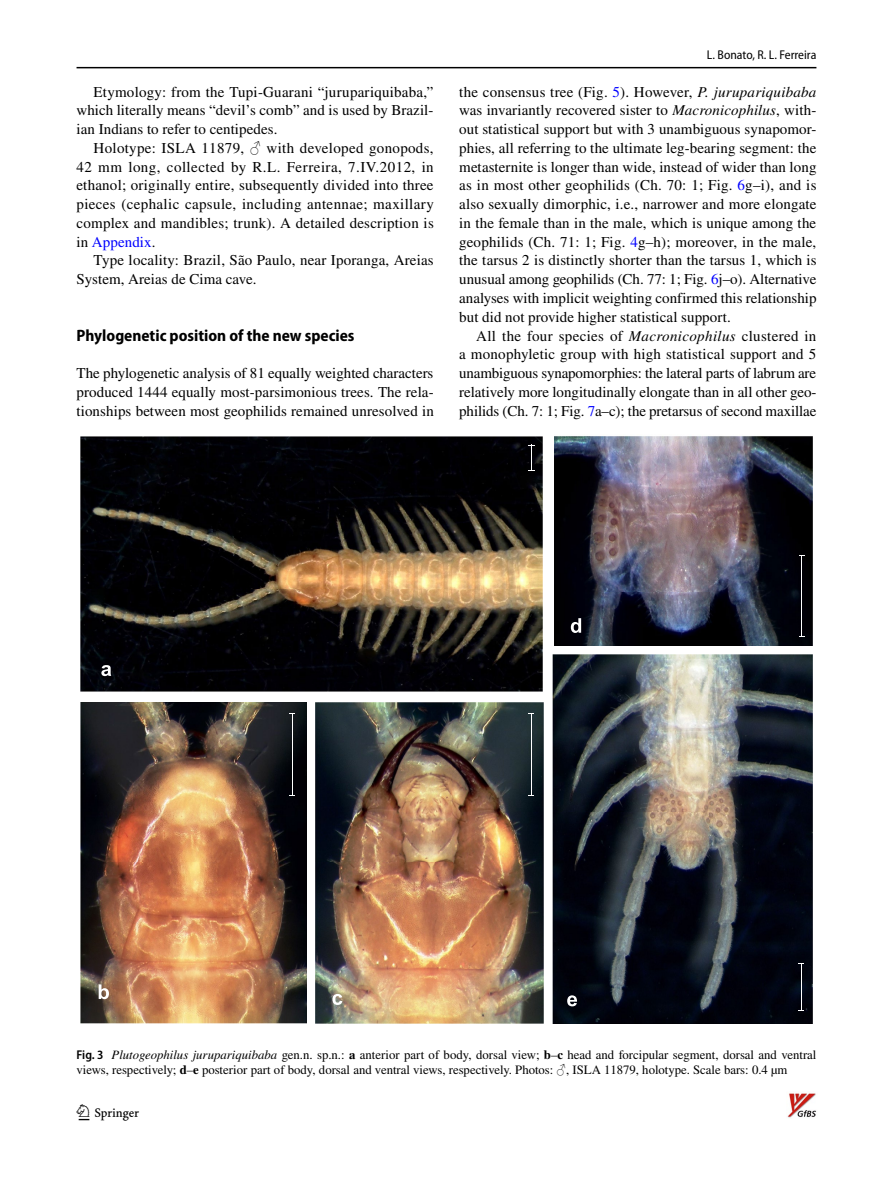
<style>
.page{position:relative;width:893px;height:1187px;background:#fff}
.page>*{position:absolute;margin:0;border:0;box-sizing:border-box;transform-origin:0 0}
.t1{font:22.5px "Springnew Regular 2";color:#000}
.t2{font:700 semi-condensed 16.5px "Myriad Pro";color:#000}
.t3{font:15px/18.8px "STIX";letter-spacing:.005em;color:#000;text-align:justify}
.t4{font:12.75px/15px "STIX";color:#000}
.t5{font:semi-condensed 12.75px "Myriad Pro";color:#000}
.s1{font-family:"Times New Roman"}
.s2{color:#00f}
.s3{font-style:italic}
.s4{font-family:"Myriad Pro";font-weight:600;font-stretch:semi-condensed}
.s5{font-weight:700}
</style>
<div class="page">
<hr style="left:77px;top:67px;width:739px;height:1px;background:#000">
<img style="left:787px;top:1093px;width:30px;height:25px">
<img style="left:316px;top:702px;width:227px;height:321px">
<img style="left:81px;top:702px;width:226px;height:321px">
<img style="left:553px;top:654px;width:259px;height:369px">
<img style="left:81px;top:436px;width:461px;height:255px">
<img style="left:554px;top:436px;width:258px;height:209px">
<hr style="left:531px;top:713px;width:1px;height:82px;background:#fff">
<svg style="left:529px;top:445px;width:6px;height:26px"></svg>
<hr style="left:802px;top:555px;width:1px;height:82px;background:#fff">
<hr style="left:801px;top:963px;width:1px;height:47px;background:#fff">
<hr style="left:292px;top:714px;width:1px;height:81px;background:#fff">
<svg style="left:101px;top:665px;width:10px;height:11px"></svg>
<svg style="left:99px;top:984px;width:10px;height:15px"></svg>
<svg style="left:332px;top:993px;width:10px;height:11px"></svg>
<svg style="left:567px;top:995px;width:10px;height:11px"></svg>
<svg style="left:571px;top:618px;width:10px;height:15px"></svg>
<p class="t3" style="left:77px;top:83px;width:358px;text-indent:17px">Etymology: from the Tupi-Guarani “jurupariquibaba,” which literally means “devil’s comb” and is used by Brazil&shy;ian Indians to refer to centipedes.</p>
<p class="t3" style="left:77px;top:139px;width:359px;text-indent:17px">Holotype: ISLA 11879, <span class="s1">♂</span> with developed gonopods, 42 mm long, collected by R.L. Ferreira, 7.IV.2012, in ethanol; originally entire, subsequently divided into three pieces (cephalic capsule, including antennae; maxillary complex and mandibles; trunk). A detailed description is in <span class="s2">Appendix</span>.</p>
<p class="t3" style="left:77px;top:252px;width:359px;text-indent:17px">Type locality: Brazil, São Paulo, near Iporanga, Areias<br>System, Areias de Cima cave.</p>
<p class="t2" style="left:77px;top:326px;width:279px">Phylogenetic position of the new species</p>
<p class="t3" style="left:77px;top:364px;width:359px">The phylogenetic analysis of 81 equally weighted characters produced 1444 equally most-parsimonious trees. The rela&shy;tionships between most geophilids remained unresolved in</p>
<p class="t5" style="left:707px;top:48px;width:111px">L. Bonato, R. L. Ferreira</p>
<p class="t3" style="left:459px;top:83px;width:359px">the consensus tree (Fig. <span class="s2">5</span>). However, <span class="s3">P. jurupariquibaba </span>was invariantly recovered sister to <span class="s3">Macronicophilus</span>, with&shy;out statistical support but with 3 unambiguous synapomor&shy;phies, all referring to the ultimate leg-bearing segment: the metasternite is longer than wide, instead of wider than long as in most other geophilids (Ch. 70: 1; Fig. <span class="s2">6</span>g–i), and is also sexually dimorphic, i.e., narrower and more elongate in the female than in the male, which is unique among the geophilids (Ch. 71: 1; Fig. <span class="s2">4</span>g–h); moreover, in the male, the tarsus 2 is distinctly shorter than the tarsus 1, which is unusual among geophilids (Ch. 77: 1; Fig. <span class="s2">6</span>j–o). Alternative analyses with implicit weighting confirmed this relationship but did not provide higher statistical support.</p>
<p class="t3" style="left:459px;top:327px;width:359px;text-indent:17px">All the four species of <span class="s3">Macronicophilus</span> clustered in a monophyletic group with high statistical support and 5 unambiguous synapomorphies: the lateral parts of labrum are relatively more longitudinally elongate than in all other geo&shy;philids (Ch. 7: 1; Fig. <span class="s2">7</span>a–c); the pretarsus of second maxillae</p>
<p class="t4" style="left:77px;top:1047px;width:741px"><span class="s4">Fig. 3</span> <span class="s3">Plutogeophilus jurupariquibaba</span> gen.n. sp.n.: <span class="s5">a</span> anterior part of body, dorsal view; <span class="s5">b</span>–<span class="s5">c</span> head and forcipular segment, dorsal and ventral views, respectively; <span class="s5">d</span>–<span class="s5">e</span> posterior part of body, dorsal and ventral views, respectively. Photos: <span class="s1">♂</span>, ISLA 11879, holotype. Scale bars: 0.4 µm</p>
<h1 class="t1" style="left:79px;top:1104px;width:62px">1 3</h1>
</div>
